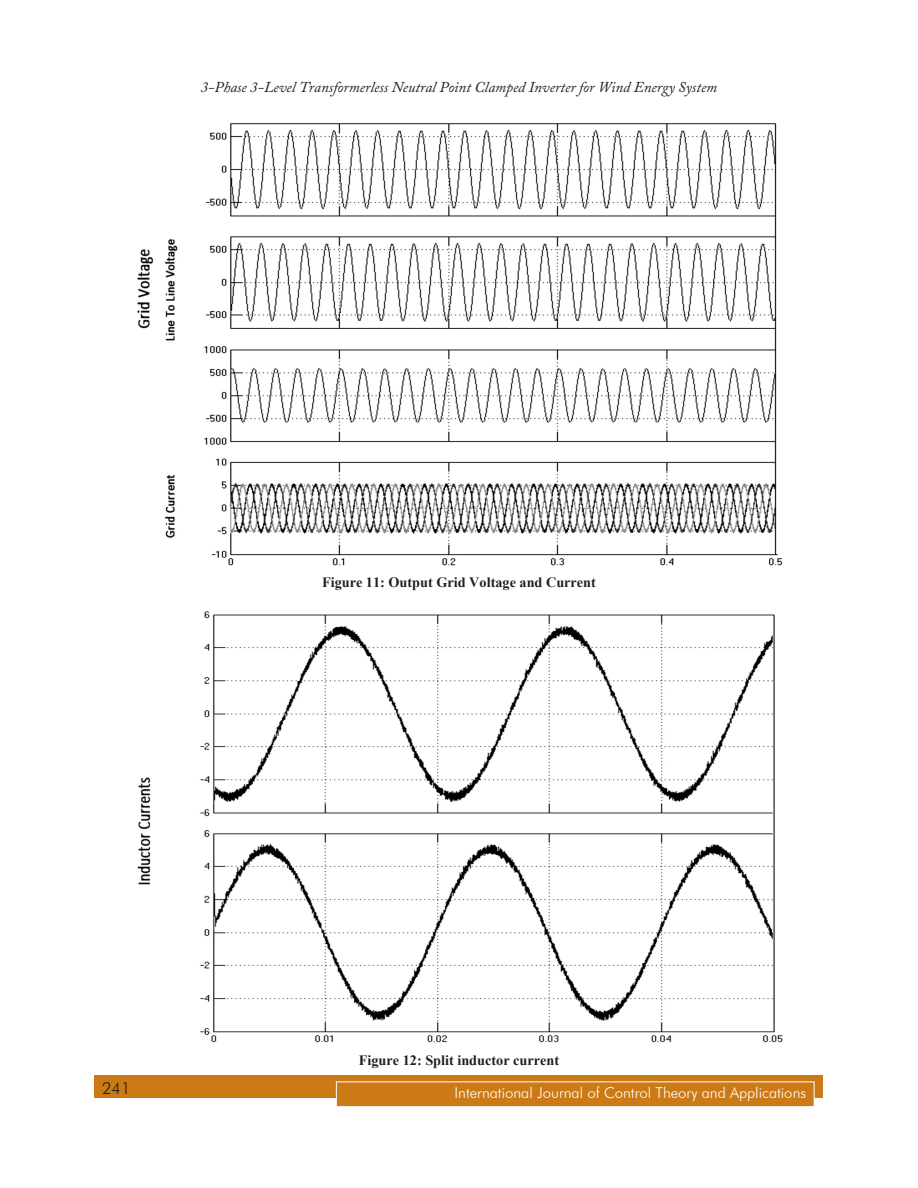
<style>
.page{position:relative;width:918px;height:1188px;background:#fff}
.page>*{position:absolute;margin:0;border:0;box-sizing:border-box;transform-origin:0 0}
.t1{font:300 16.5px "Futura BT";color:#231f20}
.t2{font:italic 15px "Adobe Caslon Pro";color:#231f20}
.t3{font:300 15px "Futura BT";color:#fff}
.t4{font:700 14.25px "Times New Roman";color:#231f20}
</style>
<div class="page">
<div style="left:94px;top:1076px;width:730px;height:22px;background:#cb7a16"></div>
<div style="left:336px;top:1082px;width:478px;height:25px;background:#cb7a16"></div>
<div style="left:336px;top:1082px;width:478px;height:25px;border:1px solid #fff"></div>
<img style="left:137px;top:123px;width:646px;height:443px">
<img style="left:137px;top:611px;width:646px;height:432px">
<p class="t2" style="left:201px;top:78px;width:518px">3-Phase 3-Level Transformerless Neutral Point Clamped Inverter for Wind Energy System</p>
<p class="t4" style="left:322px;top:573px;width:275px">Figure 11: Output Grid Voltage and Current</p>
<p class="t4" style="left:359px;top:1050px;width:202px">Figure 12: Split inductor current</p>
<p class="t1" style="left:102px;top:1078px;width:30px">241</p>
<p class="t3" style="left:455px;top:1084px;width:353px">International Journal of Control Theory and Applications</p>
</div>
